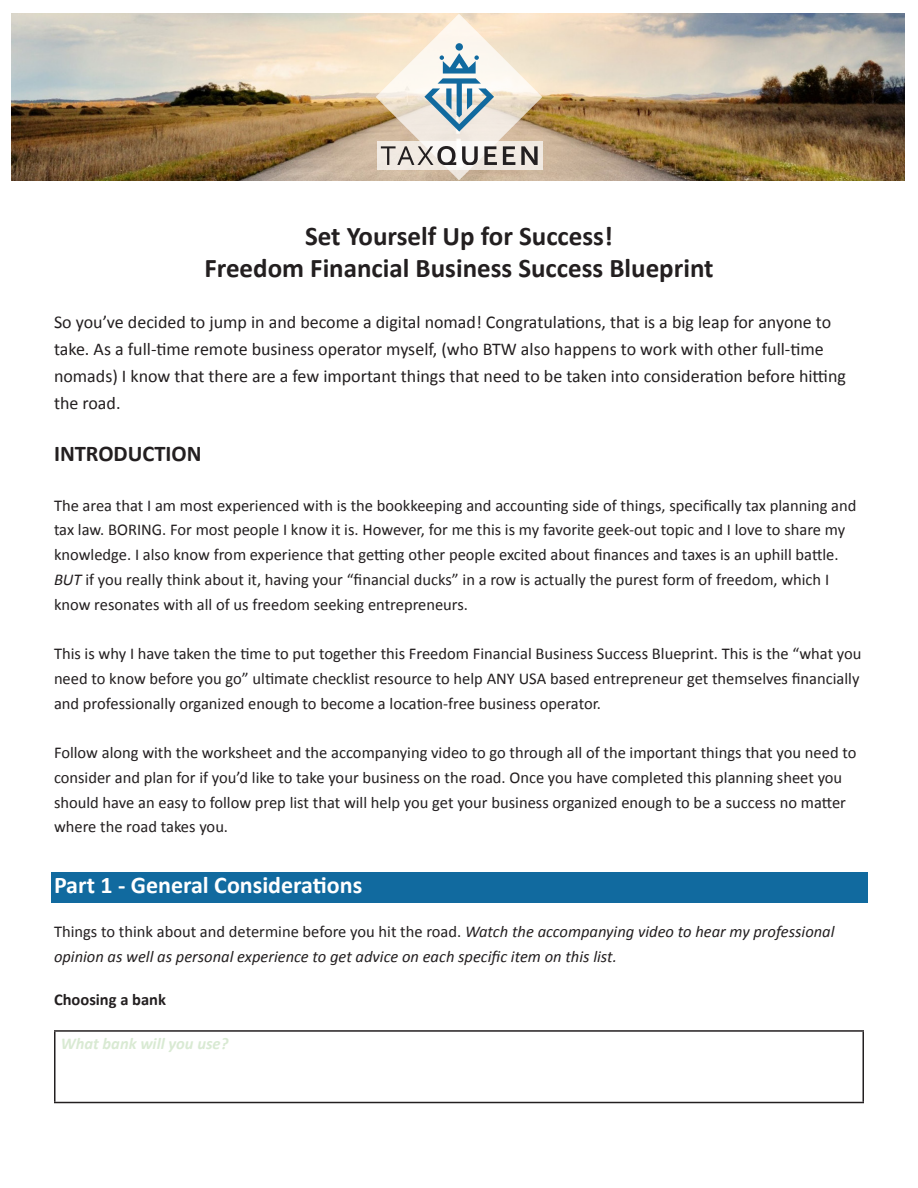
<style>
.page{position:relative;width:918px;height:1188px;background:#fff}
.page>*{position:absolute;margin:0;border:0;box-sizing:border-box;transform-origin:0 0}
.t1{font:700 27px/31px "Calibri";color:#231f20;text-align:center}
.t2{font:700 24px "Calibri";color:#fff}
.t3{font:700 22.5px "Calibri";color:#231f20}
.t4{font:18px/27px "Calibri";color:#231f20}
.t5{font:16.5px/24.8px "Calibri";color:#231f20}
.t6{font:italic 16.5px/24.8px "Calibri";color:#231f20}
.t7{font:italic 700 16.5px "Calibri";color:#d9ead3}
.t8{font:700 16.5px "Calibri";color:#231f20}
.s1{font-style:italic}
.s2{font-style:normal}
</style>
<div class="page">
<div style="left:51px;top:872px;width:816px;height:30px;background:#116a9f"></div>
<hr style="left:54px;top:1030px;width:810px;height:2px;background:#231f20">
<hr style="left:54px;top:1032px;width:2px;height:70px;background:#231f20">
<hr style="left:862px;top:1032px;width:2px;height:70px;background:#231f20">
<hr style="left:54px;top:1102px;width:810px;height:1px;background:#231f20">
<img style="left:12px;top:14px;width:892px;height:166px">
<svg style="left:376px;top:14px;width:166px;height:166px"></svg>
<p class="t1" style="left:204px;top:221px;width:511px">Set Yourself Up for Success!<br>Freedom Financial Business Success Blueprint</p>
<p class="t4" style="left:54px;top:309px;width:793px">So you’ve decided to jump in and become a digital nomad! Congratulations, that is a big leap for anyone to take. As a full-time remote business operator myself, (who BTW also happens to work with other full-time nomads) I know that there are a few important things that need to be taken into consideration before hitting the road.</p>
<p class="t3" style="left:54px;top:439px;width:149px">INTRODUCTION</p>
<p class="t5" style="left:54px;top:493px;width:804px">The area that I am most experienced with is the bookkeeping and accounting side of things, specifically tax planning and tax law. BORING. For most people I know it is. However, for me this is my favorite geek-out topic and I love to share my knowledge. I also know from experience that getting other people excited about finances and taxes is an uphill battle.<br><span class="s1">BUT</span> if you really think about it, having your “financial ducks” in a row is actually the purest form of freedom, which I know resonates with all of us freedom seeking entrepreneurs.</p>
<p class="t5" style="left:54px;top:641px;width:809px">This is why I have taken the time to put together this Freedom Financial Business Success Blueprint. This is the “what you need to know before you go” ultimate checklist resource to help ANY USA based entrepreneur get themselves financially and professionally organized enough to become a location-free business operator.</p>
<p class="t5" style="left:54px;top:740px;width:804px">Follow along with the worksheet and the accompanying video to go through all of the important things that you need to consider and plan for if you’d like to take your business on the road. Once you have completed this planning sheet you should have an easy to follow prep list that will help you get your business organized enough to be a success no matter where the road takes you.</p>
<p class="t2" style="left:54px;top:870px;width:310px">Part 1 - General Considerations</p>
<p class="t6" style="left:54px;top:918px;width:782px"><span class="s2">Things to think about and determine before you hit the road.</span> Watch the accompanying video to hear my professional opinion as well as personal experience to get advice on each specific item on this list.</p>
<p class="t8" style="left:54px;top:989px;width:114px">Choosing a bank</p>
<p class="t7" style="left:61px;top:1033px;width:169px">What bank will you use?</p>
</div>
